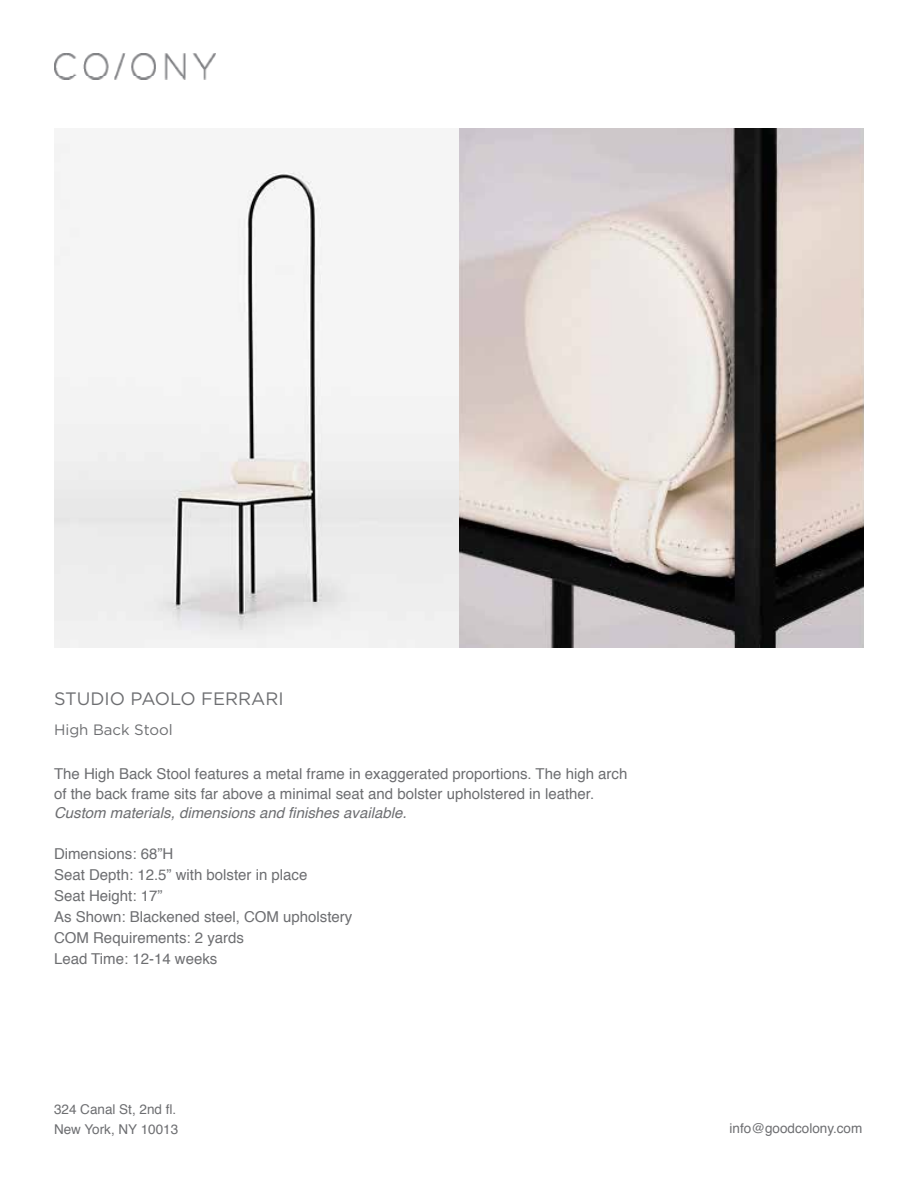
<style>
.page{position:relative;width:918px;height:1188px;background:#fff}
.page>*{position:absolute;margin:0;border:0;box-sizing:border-box;transform-origin:0 0}
.t1{font:18px "Gotham";color:#6d6e71}
.t2{font:15px/21px "Helvetica";color:#6d6e71}
.t3{font:italic 15px "Helvetica";color:#6d6e71}
.t4{font:15px "Gotham";color:#6d6e71}
.t5{font:13.5px/19.5px "Helvetica";color:#6d6e71}
</style>
<div class="page">
<img style="left:54px;top:54px;width:162px;height:25px">
<img style="left:54px;top:128px;width:810px;height:520px">
<p class="t1" style="left:54px;top:689px;width:231px">STUDIO PAOLO FERRARI</p>
<p class="t4" style="left:54px;top:722px;width:120px">High Back Stool</p>
<p class="t2" style="left:54px;top:765px;width:575px;line-height:19.5px">The High Back Stool features a metal frame in exaggerated proportions. The high arch of the back frame sits far above a minimal seat and bolster upholstered in leather.</p>
<p class="t3" style="left:54px;top:801px;width:354px">Custom materials, dimensions and finishes available.</p>
<p class="t2" style="left:54px;top:843px;width:300px">Dimensions: 68”H<br>Seat Depth: 12.5” with bolster in place<br>Seat Height: 17”<br>As Shown: Blackened steel, COM upholstery<br>COM Requirements: 2 yards<br>Lead Time: 12-14 weeks</p>
<p class="t5" style="left:54px;top:1100px;width:126px">324 Canal St, 2nd fl.<br>New York, NY 10013</p>
<p class="t5" style="left:730px;top:1119px;width:134px">info@goodcolony.com</p>
</div>
